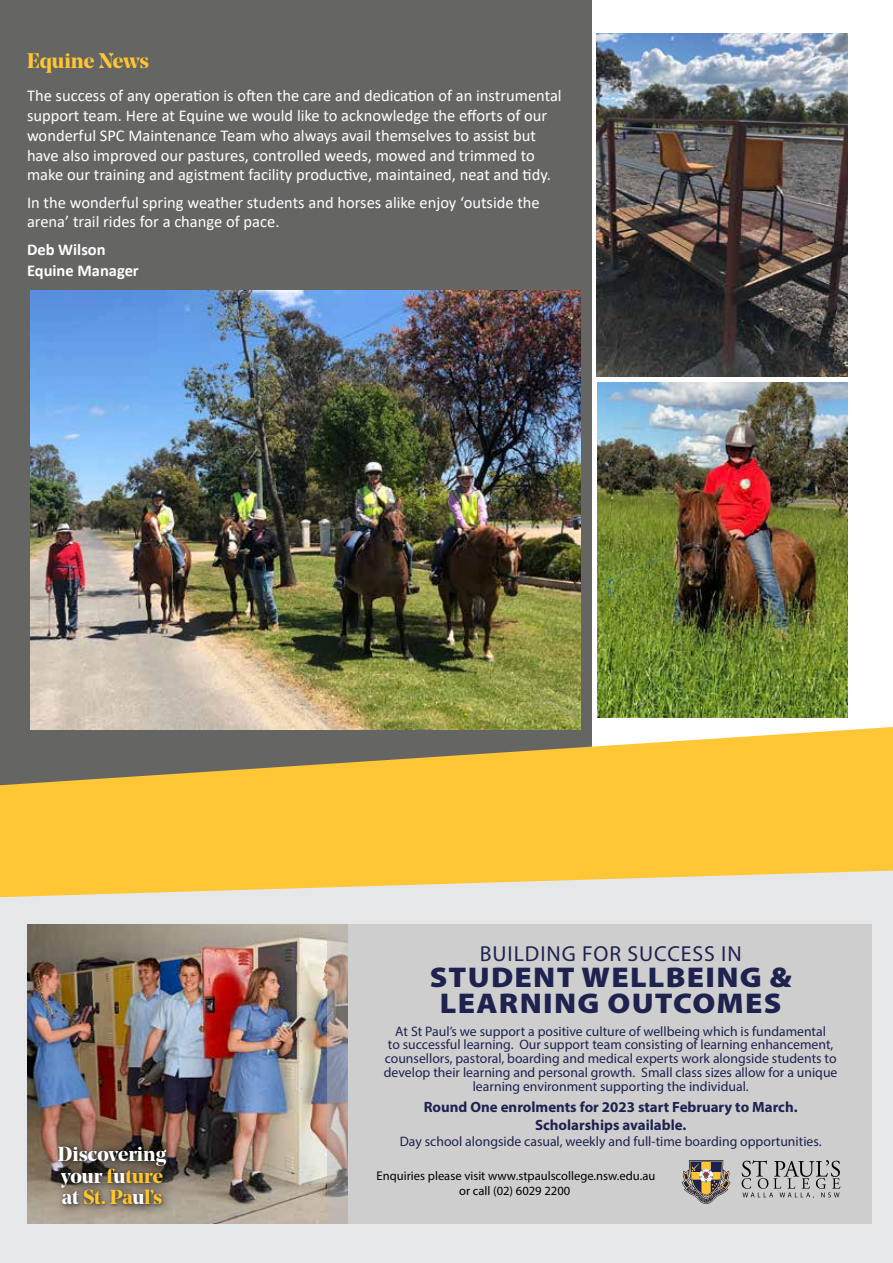
<style>
.page{position:relative;width:893px;height:1263px;background:#fff}
.page>*{position:absolute;margin:0;border:0;box-sizing:border-box;transform-origin:0 0}
.t1{font:900 28.65px/26.4px "Myriad Pro";letter-spacing:.04em;color:#1d224f;text-align:center;scale:1.1 1}
.t2{font:21.75px "Myriad Pro";letter-spacing:.045em;color:#1d224f}
.t3{font:700 21px "Noe Display";color:#ffc632}
.t4{font:700 20.25px/21.5px "Noe Display";color:#fff}
.t5{font:16.5px/19.8px "Calibri";color:#fff}
.t6{font:700 16.5px/21.6px "Calibri";color:#fff}
.t7{font:700 14.85px/17.9px "Myriad Pro";color:#1d224f;text-align:center}
.t8{font:13.8px/13.8px "Myriad Pro";color:#1d224f;text-align:center}
.t9{font:12.6px/15.1px "Myriad Pro";color:#000;text-align:center}
.s1{color:#ffc62f}
</style>
<div class="page">
<div style="left:0;top:0;width:591px;height:812px;background:#656564"></div>
<div style="left:0;top:802px;width:893px;height:461px;background:#e6e7e8"></div>
<svg style="left:0;top:726px;width:893px;height:171px;fill:#ffc635"></svg>
<img style="left:596px;top:33px;width:251px;height:343px">
<img style="left:597px;top:382px;width:250px;height:335px">
<img style="left:30px;top:291px;width:550px;height:439px">
<img style="left:28px;top:925px;width:299px;height:298px">
<div style="left:51px;top:1138px;width:128px;height:80px;background:#000;opacity:.75"></div>
<div style="left:56px;top:1144px;width:113px;height:63px;background:#000;opacity:.5"></div>
<div style="left:327px;top:925px;width:545px;height:298px;background:#cfcecf"></div>
<svg style="left:682px;top:1160px;width:48px;height:44px"></svg>
<svg style="left:742px;top:1160px;width:98px;height:38px"></svg>
<p class="t3" style="left:27px;top:47px;width:124px">Equine News</p>
<p class="t5" style="left:27px;top:85px;width:536px">The success of any operation is often the care and dedication of an instrumental support team. Here at Equine we would like to acknowledge the efforts of our wonderful SPC Maintenance Team who always avail themselves to assist but have also improved our pastures, controlled weeds, mowed and trimmed to make our training and agistment facility productive, maintained, neat and tidy.</p>
<p class="t5" style="left:27px;top:192px;width:514px">In the wonderful spring weather students and horses alike enjoy ‘outside the arena’ trail rides for a change of pace.</p>
<p class="t6" style="left:27px;top:238px;width:113px">Deb Wilson<br>Equine Manager</p>
<p class="t4" style="left:58px;top:1143px;width:110px">Discovering your <span class="s1">f</span>u<span class="s1">ture </span>at <span class="s1">St. Pa</span>u<span class="s1">l’s</span></p>
<h2 class="t2" style="left:480px;top:940px;width:263px">BUILDING FOR SUCCESS IN</h2>
<h1 class="t1" style="left:430px;top:964px;width:331px">STUDENT WELLBEING &amp;<br>LEARNING OUTCOMES</h1>
<p class="t8" style="left:384px;top:1024px;width:455px">At St Paul’s we support a positive culture of wellbeing which is fundamental<br>to successful learning. Our support team consisting of learning enhancement, counsellors, pastoral, boarding and medical experts work alongside students to develop their learning and personal growth. Small class sizes allow for a unique learning environment supporting the individual.</p>
<p class="t7" style="left:424px;top:1097px;width:375px">Round One enrolments for 2023 start February to March.<br>Scholarships available.</p>
<p class="t8" style="left:400px;top:1134px;width:423px">Day school alongside casual, weekly and full-time boarding opportunities.</p>
<p class="t9" style="left:377px;top:1168px;width:280px">Enquiries please visit www.stpaulscollege.nsw.edu.au or call (02) 6029 2200</p>
</div>
